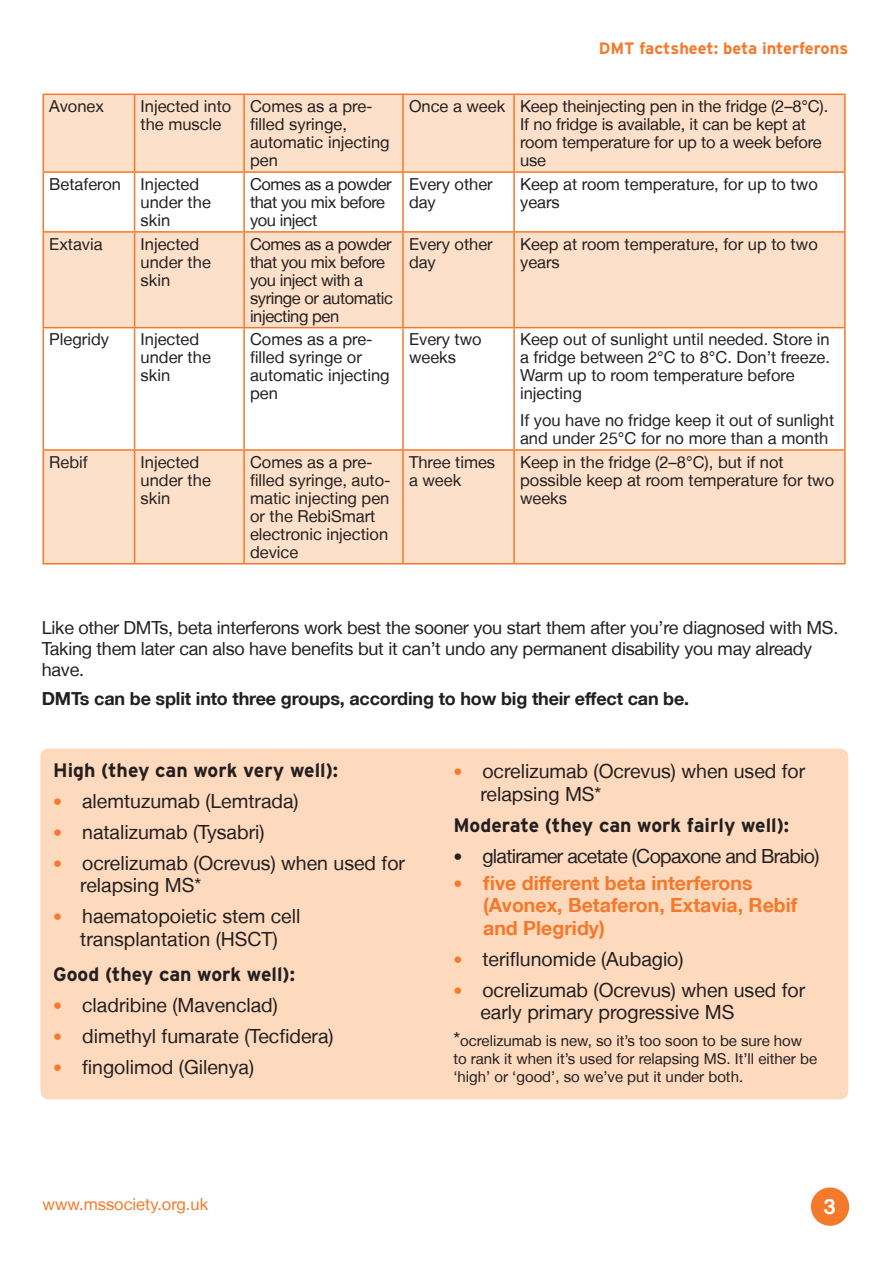
<style>
.page{position:relative;width:893px;height:1263px;background:#fff}
.page>*{position:absolute;margin:0;border:0;box-sizing:border-box;transform-origin:0 0}
.t1{font:700 21px "Helvetica Neue LT";color:#fff}
.t2{font:19.5px "Helvetica Neue LT";color:#231f20}
.t3{font:700 19.5px "Interstate";color:#231f20}
.t4{font:700 19.5px/22.5px "Helvetica Neue LT";color:#f4792a}
.t5{font:19.5px "Helvetica Neue LT";letter-spacing:-.035em;color:#231f20}
.t6{font:18px/21px "Helvetica Neue LT";letter-spacing:-.015em;color:#231f20}
.t7{font:700 18px "Helvetica Neue LT";letter-spacing:-.01em;color:#231f20}
.t8{font:16.5px/18px "Helvetica Neue LT";color:#231f20}
.t9{font:16.5px/18px "Helvetica Neue LT";letter-spacing:-.025em;color:#231f20}
.t10{font:700 16.5px "Interstate";color:#f4792a}
.t11{font:16.5px "Helvetica Neue LT";color:#f4792a}
.t12{font:15px/18px "Helvetica Neue LT";color:#231f20}
.s1{font-size:18px;color:#f4792a}
.s2{font-size:18px}
.s3{font-size:19.5px}
</style>
<div class="page">
<div style="left:811px;top:1187px;width:38px;height:39px;background:#f4792a;border-radius:50%"></div>
<svg style="left:44px;top:95px;width:800px;height:468px;fill:#fde0c9"></svg>
<hr style="left:43px;top:94px;width:92px;height:1px;background:#f4792a">
<hr style="left:43px;top:95px;width:1px;height:76px;background:#f4792a">
<hr style="left:135px;top:94px;width:109px;height:1px;background:#f4792a">
<hr style="left:134px;top:95px;width:1px;height:76px;background:#f4792a">
<hr style="left:244px;top:94px;width:159px;height:1px;background:#f4792a">
<hr style="left:243px;top:95px;width:2px;height:76px;background:#f4792a">
<hr style="left:403px;top:94px;width:111px;height:1px;background:#f4792a">
<hr style="left:402px;top:95px;width:2px;height:76px;background:#f4792a">
<hr style="left:514px;top:94px;width:332px;height:1px;background:#f4792a">
<hr style="left:513px;top:95px;width:2px;height:76px;background:#f4792a">
<hr style="left:844px;top:95px;width:2px;height:76px;background:#f4792a">
<hr style="left:43px;top:171px;width:92px;height:2px;background:#f4792a">
<hr style="left:43px;top:173px;width:1px;height:58px;background:#f4792a">
<hr style="left:135px;top:171px;width:109px;height:2px;background:#f4792a">
<hr style="left:134px;top:173px;width:1px;height:58px;background:#f4792a">
<hr style="left:244px;top:171px;width:159px;height:2px;background:#f4792a">
<hr style="left:243px;top:173px;width:2px;height:58px;background:#f4792a">
<hr style="left:403px;top:171px;width:111px;height:2px;background:#f4792a">
<hr style="left:402px;top:173px;width:2px;height:58px;background:#f4792a">
<hr style="left:514px;top:171px;width:332px;height:2px;background:#f4792a">
<hr style="left:513px;top:173px;width:2px;height:58px;background:#f4792a">
<hr style="left:844px;top:173px;width:2px;height:58px;background:#f4792a">
<hr style="left:43px;top:231px;width:92px;height:2px;background:#f4792a">
<hr style="left:43px;top:233px;width:1px;height:94px;background:#f4792a">
<hr style="left:135px;top:231px;width:109px;height:2px;background:#f4792a">
<hr style="left:134px;top:233px;width:1px;height:94px;background:#f4792a">
<hr style="left:244px;top:231px;width:159px;height:2px;background:#f4792a">
<hr style="left:243px;top:233px;width:2px;height:94px;background:#f4792a">
<hr style="left:403px;top:231px;width:111px;height:2px;background:#f4792a">
<hr style="left:402px;top:233px;width:2px;height:94px;background:#f4792a">
<hr style="left:514px;top:231px;width:332px;height:2px;background:#f4792a">
<hr style="left:513px;top:233px;width:2px;height:94px;background:#f4792a">
<hr style="left:844px;top:233px;width:2px;height:94px;background:#f4792a">
<hr style="left:43px;top:327px;width:92px;height:1px;background:#f4792a">
<hr style="left:43px;top:328px;width:1px;height:121px;background:#f4792a">
<hr style="left:135px;top:327px;width:109px;height:1px;background:#f4792a">
<hr style="left:134px;top:328px;width:1px;height:121px;background:#f4792a">
<hr style="left:244px;top:327px;width:159px;height:1px;background:#f4792a">
<hr style="left:243px;top:328px;width:2px;height:121px;background:#f4792a">
<hr style="left:403px;top:327px;width:111px;height:1px;background:#f4792a">
<hr style="left:402px;top:328px;width:2px;height:121px;background:#f4792a">
<hr style="left:514px;top:327px;width:332px;height:1px;background:#f4792a">
<hr style="left:513px;top:328px;width:2px;height:121px;background:#f4792a">
<hr style="left:844px;top:328px;width:2px;height:121px;background:#f4792a">
<hr style="left:43px;top:449px;width:92px;height:2px;background:#f4792a">
<hr style="left:43px;top:451px;width:1px;height:112px;background:#f4792a">
<hr style="left:135px;top:449px;width:109px;height:2px;background:#f4792a">
<hr style="left:134px;top:451px;width:1px;height:112px;background:#f4792a">
<hr style="left:244px;top:449px;width:159px;height:2px;background:#f4792a">
<hr style="left:243px;top:451px;width:2px;height:112px;background:#f4792a">
<hr style="left:403px;top:449px;width:111px;height:2px;background:#f4792a">
<hr style="left:402px;top:451px;width:2px;height:112px;background:#f4792a">
<hr style="left:514px;top:449px;width:332px;height:2px;background:#f4792a">
<hr style="left:513px;top:451px;width:2px;height:112px;background:#f4792a">
<hr style="left:844px;top:451px;width:2px;height:112px;background:#f4792a">
<hr style="left:43px;top:563px;width:92px;height:1px;background:#f4792a">
<hr style="left:135px;top:563px;width:109px;height:1px;background:#f4792a">
<hr style="left:244px;top:563px;width:159px;height:1px;background:#f4792a">
<hr style="left:403px;top:563px;width:111px;height:1px;background:#f4792a">
<hr style="left:514px;top:563px;width:332px;height:1px;background:#f4792a">
<div style="left:40px;top:748px;width:808px;height:351px;background:#fdd9bd;border-radius:9px"></div>
<p class="t10" style="left:599px;top:38px;width:251px">DMT factsheet: beta interferons</p>
<p class="t8" style="left:49px;top:97px;width:56px">Avonex</p>
<p class="t8" style="left:141px;top:97px;width:92px">Injected into the muscle</p>
<p class="t8" style="left:250px;top:97px;width:141px">Comes as a pre&shy;filled syringe, automatic injecting pen</p>
<p class="t8" style="left:409px;top:97px;width:98px">Once a week</p>
<p class="t8" style="left:520px;top:97px;width:310px">Keep theinjecting pen in the fridge (2–8°C).<br>If no fridge is available, it can be kept at room temperature for up to a week before use</p>
<p class="t8" style="left:49px;top:175px;width:73px">Betaferon</p>
<p class="t8" style="left:141px;top:175px;width:72px">Injected under the skin</p>
<p class="t9" style="left:250px;top:175px;width:143px">Comes as a powder that you mix before you inject</p>
<p class="t8" style="left:409px;top:175px;width:85px">Every other day</p>
<p class="t8" style="left:520px;top:175px;width:299px">Keep at room temperature, for up to two years</p>
<p class="t8" style="left:49px;top:235px;width:55px">Extavia</p>
<p class="t8" style="left:141px;top:235px;width:72px">Injected under the skin</p>
<p class="t9" style="left:250px;top:235px;width:144px">Comes as a powder that you mix before you inject with a syringe or automatic injecting pen</p>
<p class="t8" style="left:409px;top:235px;width:85px">Every other day</p>
<p class="t8" style="left:520px;top:235px;width:299px">Keep at room temperature, for up to two years</p>
<p class="t8" style="left:49px;top:330px;width:61px">Plegridy</p>
<p class="t8" style="left:141px;top:330px;width:72px">Injected under the skin</p>
<p class="t8" style="left:250px;top:330px;width:141px">Comes as a pre&shy;filled syringe or automatic injecting pen</p>
<p class="t8" style="left:409px;top:330px;width:74px">Every two weeks</p>
<p class="t8" style="left:520px;top:330px;width:311px">Keep out of sunlight until needed. Store in a fridge between 2°C to 8°C. Don’t freeze.<br>Warm up to room temperature before injecting</p>
<p class="t8" style="left:520px;top:411px;width:316px">If you have no fridge keep it out of sunlight and under 25°C for no more than a month</p>
<p class="t8" style="left:49px;top:453px;width:40px">Rebif</p>
<p class="t8" style="left:141px;top:453px;width:72px">Injected under the skin</p>
<p class="t8" style="left:250px;top:453px;width:142px">Comes as a pre&shy;filled syringe, auto&shy;matic injecting pen or the RebiSmart electronic injection device</p>
<p class="t8" style="left:409px;top:453px;width:88px">Three times a week</p>
<p class="t8" style="left:520px;top:453px;width:316px">Keep in the fridge (2–8°C), but if not possible keep at room temperature for two weeks</p>
<p class="t6" style="left:42px;top:616px;width:798px">Like other DMTs, beta interferons work best the sooner you start them after you’re diagnosed with MS.<br>Taking them later can also have benefits but it can’t undo any permanent disability you may already have.</p>
<p class="t7" style="left:42px;top:688px;width:649px">DMTs can be split into three groups, according to how big their effect can be.</p>
<p class="t3" style="left:53px;top:758px;width:287px">High (they can work very well):</p>
<p class="t2" style="left:53px;top:789px;width:247px"><span class="s1">•</span> alemtuzumab (Lemtrada)</p>
<p class="t2" style="left:53px;top:820px;width:213px"><span class="s1">•</span> natalizumab (Tysabri)</p>
<p class="t2" style="left:53px;top:851px;width:353px"><span class="s1">•</span> ocrelizumab (Ocrevus) when used for</p>
<p class="t2" style="left:80px;top:874px;width:122px">relapsing MS*</p>
<p class="t2" style="left:53px;top:905px;width:249px"><span class="s1">•</span> haematopoietic stem cell</p>
<p class="t2" style="left:80px;top:927px;width:199px">transplantation (HSCT)</p>
<p class="t3" style="left:53px;top:962px;width:243px">Good (they can work well):</p>
<p class="t2" style="left:53px;top:993px;width:226px"><span class="s1">•</span> cladribine (Mavenclad)</p>
<p class="t2" style="left:53px;top:1024px;width:282px"><span class="s1">•</span> dimethyl fumarate (Tecfidera)</p>
<p class="t2" style="left:53px;top:1055px;width:202px"><span class="s1">•</span> fingolimod (Gilenya)</p>
<p class="t11" style="left:43px;top:1195px;width:167px">www.mssociety.org.uk</p>
<p class="t2" style="left:453px;top:760px;width:353px"><span class="s1">•</span> ocrelizumab (Ocrevus) when used for</p>
<p class="t2" style="left:480px;top:782px;width:122px">relapsing MS*</p>
<p class="t3" style="left:453px;top:813px;width:337px">Moderate (they can work fairly well):</p>
<p class="t5" style="left:453px;top:844px;width:368px"><span class="s2">•</span> glatiramer acetate (Copaxone and Brabio)</p>
<p class="t4" style="left:483px;top:871px;width:316px;text-indent:-30px"><span class="s2">•</span> five different beta interferons (Avonex, Betaferon, Extavia, Rebif and Plegridy)</p>
<p class="t2" style="left:453px;top:947px;width:232px"><span class="s1">•</span> teriflunomide (Aubagio)</p>
<p class="t2" style="left:453px;top:978px;width:353px"><span class="s1">•</span> ocrelizumab (Ocrevus) when used for</p>
<p class="t2" style="left:480px;top:1000px;width:255px">early primary progressive MS</p>
<p class="t12" style="left:453px;top:1031px;width:365px"><span class="s3">*</span>ocrelizumab is new, so it’s too soon to be sure how to rank it when it’s used for relapsing MS. It’ll either be ‘high’ or ‘good’, so we’ve put it under both.</p>
<p class="t1" style="left:824px;top:1194px;width:13px">3</p>
</div>
